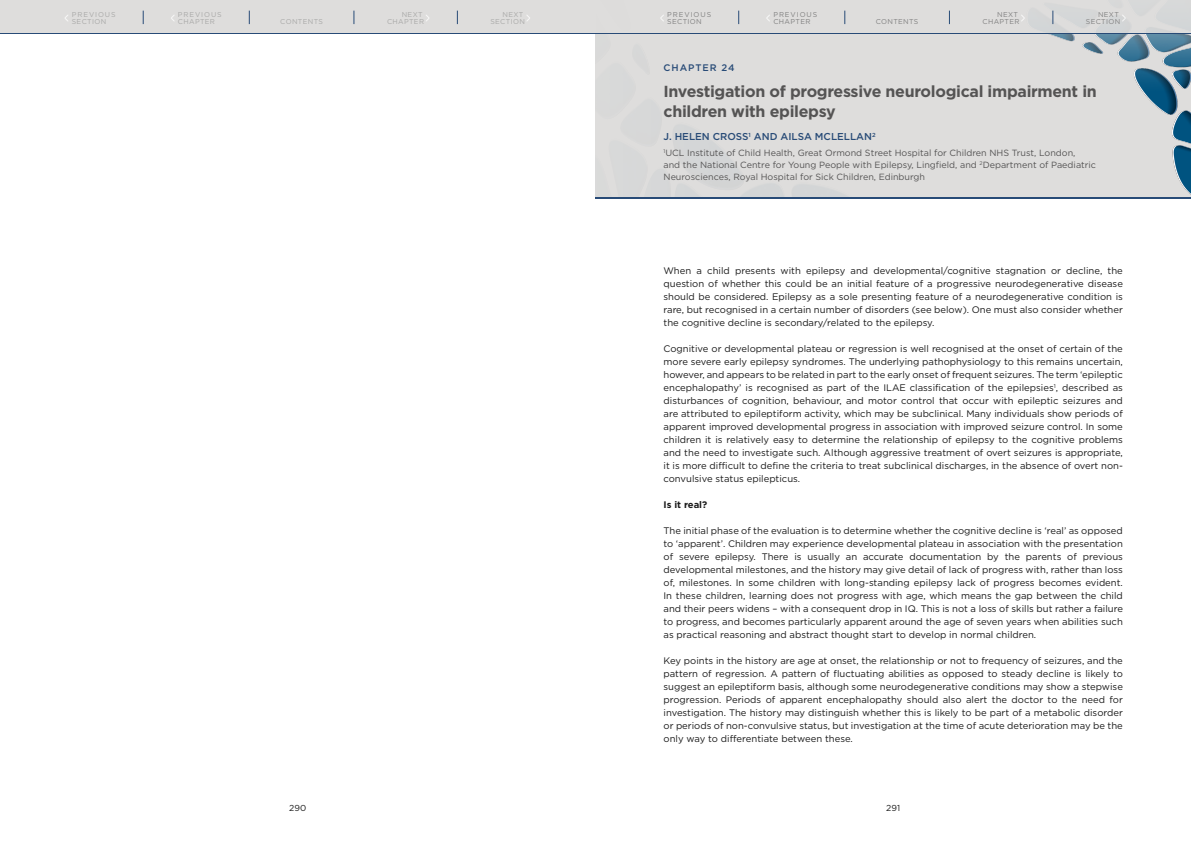
<style>
.page{position:relative;width:1191px;height:842px;background:#fff}
.page>*{position:absolute;margin:0;border:0;box-sizing:border-box;transform-origin:0 0}
.t1{font:700 16px/20px "Gotham";letter-spacing:-.02em;color:#555454}
.t2{font:14px "Gotham";color:#fff;scale:.5 1}
.t3{font:500 10px "Gotham";color:#284b77}
.t4{font:9.5px/13px "Gotham";color:#1a1a1a;text-align:justify}
.t5{font:500 9.5px "Gotham";letter-spacing:.1em;color:#284b77}
.t6{font:700 9.5px "Gotham";color:#1a1a1a}
.t7{font:9px/12px "Gotham";color:#555454}
.t8{font:8.6px "Gotham";color:#1a1a1a}
.t9{font:7px/7px "Gotham";letter-spacing:.05em;color:#808080}
.t10{font:7px/7px "Gotham";letter-spacing:.05em;color:#a8a8a7}
.t11{font:7px/7px "Gotham";letter-spacing:.13em;color:#808080}
.t12{font:7px/7px "Gotham";letter-spacing:.13em;color:#a8a8a7}
.s1{font-size:14px;color:#fff}
</style>
<div class="page">
<img style="left:892px;top:34px;width:299px;height:163px">
<div style="left:0;top:0;width:595px;height:33px;background:#dedddc"></div>
<hr style="left:0;top:33px;width:595px;height:1px;background:#284b77">
<div style="left:595px;top:0;width:596px;height:33px;background:#dedddc"></div>
<hr style="left:595px;top:33px;width:596px;height:1px;background:#284b77">
<hr style="left:595px;top:197px;width:596px;height:1px;background:#284b77">
<svg style="left:738px;top:11px;width:1px;height:13px"></svg>
<svg style="left:844px;top:11px;width:1px;height:13px"></svg>
<svg style="left:949px;top:11px;width:1px;height:13px"></svg>
<svg style="left:1052px;top:11px;width:1px;height:13px"></svg>
<svg style="left:143px;top:11px;width:1px;height:13px"></svg>
<svg style="left:249px;top:11px;width:1px;height:13px"></svg>
<svg style="left:354px;top:11px;width:1px;height:13px"></svg>
<svg style="left:457px;top:11px;width:1px;height:13px"></svg>
<p class="t12" style="left:72px;top:11px;width:45px">PREVIOUS<br>SECTION</p>
<p class="t12" style="left:171px;top:11px;width:53px;text-align:center"><span class="s1">&lt;</span> PREVIOUS<br>CHAPTER</p>
<p class="t10" style="left:280px;top:18px;width:44px">CONTENTS</p>
<p class="t10" style="left:387px;top:11px;width:44px;text-indent:15px">NEXT<br>CHAPTER <sup>&gt;</sup></p>
<p class="t10" style="left:502px;top:11px;width:22px">NEXT</p>
<h2 class="t2" style="left:65px;top:9px;width:10px">&lt;</h2>
<p class="t10" style="left:490px;top:18px;width:42px">SECTION <sup>&gt;</sup></p>
<p class="t11" style="left:667px;top:11px;width:45px">PREVIOUS<br>SECTION</p>
<p class="t11" style="left:766px;top:11px;width:53px;text-align:center"><span class="s1">&lt;</span> PREVIOUS<br>CHAPTER</p>
<p class="t9" style="left:875px;top:18px;width:44px">CONTENTS</p>
<p class="t9" style="left:982px;top:11px;width:44px;text-indent:15px">NEXT<br>CHAPTER <sup>&gt;</sup></p>
<p class="t9" style="left:1086px;top:11px;width:42px;text-indent:12px">NEXT<br>SECTION <sup>&gt;</sup></p>
<p class="t5" style="left:663px;top:61px;width:72px">CHAPTER 24</p>
<h1 class="t1" style="left:663px;top:81px;width:435px">Investigation of progressive neurological impairment in children with epilepsy</h1>
<p class="t3" style="left:663px;top:130px;width:214px">J. HELEN CROSS<sup>1</sup> AND AILSA MCLELLAN<sup>2</sup></p>
<p class="t7" style="left:663px;top:147px;width:434px"><sup>1</sup>UCL Institute of Child Health, Great Ormond Street Hospital for Children NHS Trust, London,<br>and the National Centre for Young People with Epilepsy, Lingfield, and <sup>2</sup>Department of Paediatric<br>Neurosciences, Royal Hospital for Sick Children, Edinburgh</p>
<p class="t4" style="left:663px;top:264px;width:461px">When a child presents with epilepsy and developmental/cognitive stagnation or decline, the question of whether this could be an initial feature of a progressive neurodegenerative disease should be considered. Epilepsy as a sole presenting feature of a neurodegenerative condition is rare, but recognised in a certain number of disorders (see below). One must also consider whether the cognitive decline is secondary/related to the epilepsy.</p>
<p class="t4" style="left:663px;top:342px;width:461px">Cognitive or developmental plateau or regression is well recognised at the onset of certain of the more severe early epilepsy syndromes. The underlying pathophysiology to this remains uncertain, however, and appears to be related in part to the early onset of frequent seizures. The term ‘epileptic encephalopathy’ is recognised as part of the ILAE classification of the epilepsies<sup>1</sup>, described as disturbances of cognition, behaviour, and motor control that occur with epileptic seizures and are attributed to epileptiform activity, which may be subclinical. Many individuals show periods of apparent improved developmental progress in association with improved seizure control. In some children it is relatively easy to determine the relationship of epilepsy to the cognitive problems and the need to investigate such. Although aggressive treatment of overt seizures is appropriate, it is more difficult to define the criteria to treat subclinical discharges, in the absence of overt non&shy;convulsive status epilepticus.</p>
<p class="t6" style="left:663px;top:498px;width:45px">Is it real?</p>
<p class="t4" style="left:663px;top:524px;width:461px">The initial phase of the evaluation is to determine whether the cognitive decline is ‘real’ as opposed to ‘apparent’. Children may experience developmental plateau in association with the presentation of severe epilepsy. There is usually an accurate documentation by the parents of previous developmental milestones, and the history may give detail of lack of progress with, rather than loss of, milestones. In some children with long-standing epilepsy lack of progress becomes evident.<br>In these children, learning does not progress with age, which means the gap between the child and their peers widens – with a consequent drop in IQ. This is not a loss of skills but rather a failure to progress, and becomes particularly apparent around the age of seven years when abilities such as practical reasoning and abstract thought start to develop in normal children.</p>
<p class="t4" style="left:663px;top:654px;width:461px">Key points in the history are age at onset, the relationship or not to frequency of seizures, and the pattern of regression. A pattern of fluctuating abilities as opposed to steady decline is likely to suggest an epileptiform basis, although some neurodegenerative conditions may show a stepwise progression. Periods of apparent encephalopathy should also alert the doctor to the need for investigation. The history may distinguish whether this is likely to be part of a metabolic disorder or periods of non-convulsive status, but investigation at the time of acute deterioration may be the only way to differentiate between these.</p>
<p class="t8" style="left:289px;top:803px;width:18px">290</p>
<p class="t8" style="left:886px;top:803px;width:15px">291</p>
</div>
